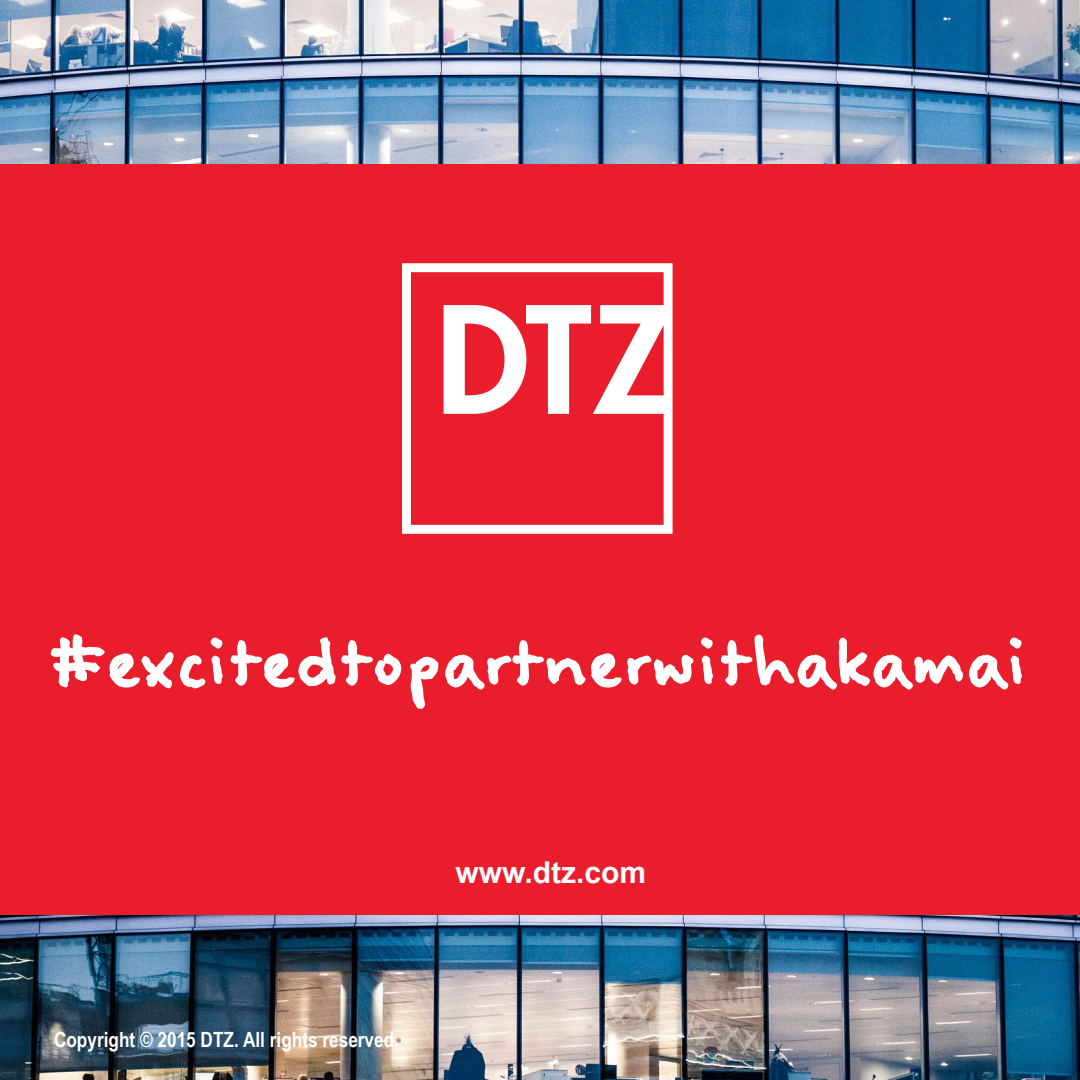
<style>
.page{position:relative;width:1080px;height:1080px;background:#fff}
.page>*{position:absolute;margin:0;border:0;box-sizing:border-box;transform-origin:0 0}
.t1{font:700 85.5px "Felt Tip Woman";color:#fff}
.t2{font:700 30px "Arial";color:#fff}
.t3{font:700 21px "Arial Narrow";color:#fff}
</style>
<div class="page">
<img style="left:0;top:0;width:1080px;height:1080px">
<div style="left:0;top:165px;width:1080px;height:750px;background:#ea1d2c"></div>
<svg style="left:402px;top:264px;width:270px;height:270px"></svg>
<h1 class="t1" style="left:48px;top:613px;width:981px">#excitedtopartnerwithakamai</h1>
<h2 class="t2" style="left:456px;top:852px;width:192px">www.dtz.com</h2>
<p class="t3" style="left:54px;top:1024px;width:347px">Copyright © 2015 DTZ. All rights reserved.</p>
</div>
